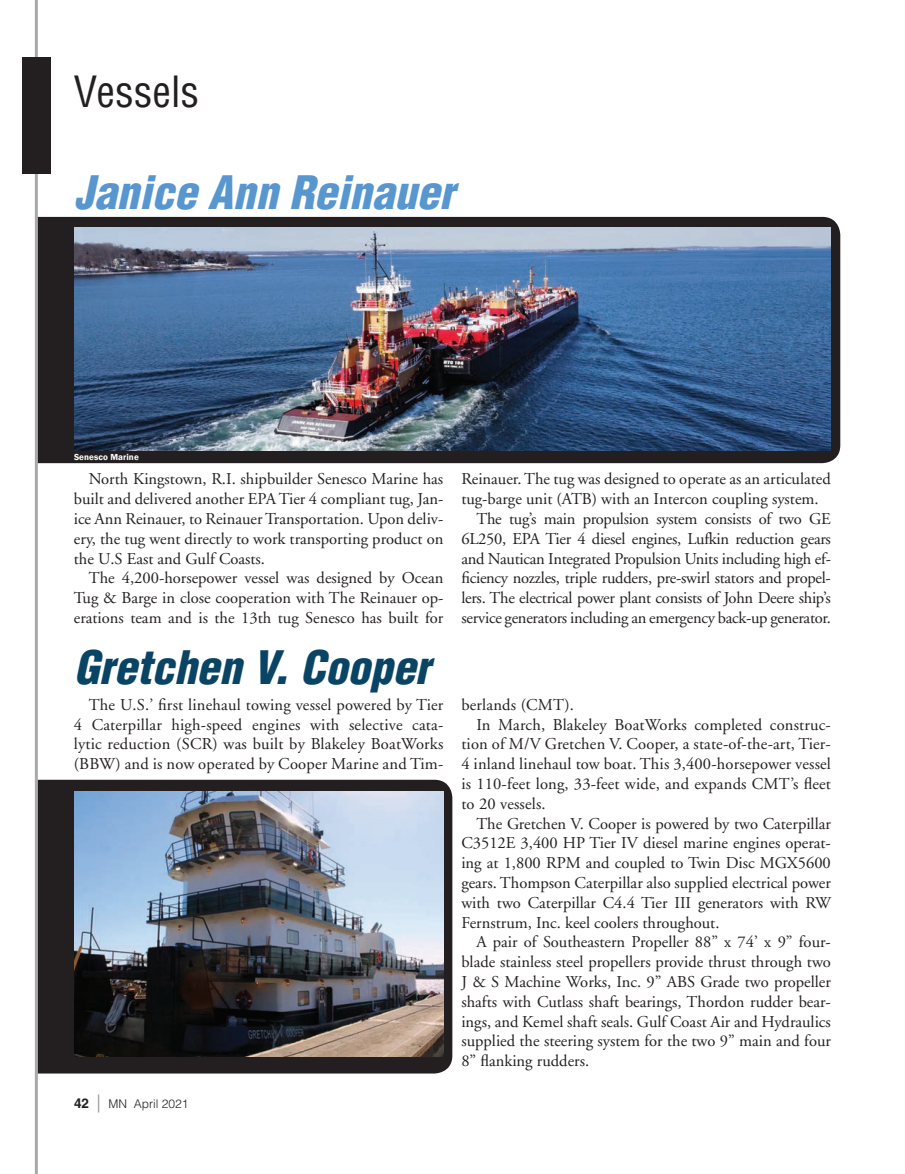
<style>
.page{position:relative;width:905px;height:1174px;background:#fff}
.page>*{position:absolute;margin:0;border:0;box-sizing:border-box;transform-origin:0 0}
.t1{font:italic 900 condensed 45px "Helvetica";color:#5896d0}
.t2{font:italic 900 condensed 45px "Helvetica";color:#0a4464}
.t3{font:condensed 42px "Helvetica";color:#231f20}
.t4{font:16.5px/19.8px "Adobe Garamond";color:#231f20;text-align:justify}
.t5{font:300 12px "Helvetica";color:#231f20}
.t6{font:600 9px "Franklin Gothic";letter-spacing:.01em;color:#fff}
.s1{font-weight:700;font-size:13.5px}
.s2{font-weight:400;font-stretch:condensed;font-size:18px;color:#939598}
</style>
<div class="page">
<hr style="left:35px;top:0;width:3px;height:1174px;background:#a8a9ad">
<div style="left:22px;top:57px;width:29px;height:116px;background:#231f20"></div>
<div style="left:38px;top:217px;width:801px;height:246px;background:#231f20"></div>
<div style="left:38px;top:780px;width:414px;height:294px;background:#231f20"></div>
<img style="left:74px;top:227px;width:756px;height:224px">
<img style="left:74px;top:792px;width:369px;height:265px">
<p class="t3" style="left:74px;top:65px;width:127px">Vessels</p>
<p class="t1" style="left:74px;top:164px;width:382px">Janice Ann Reinauer</p>
<p class="t6" style="left:74px;top:451px;width:66px">Senesco Marine</p>
<p class="t4" style="left:89px;top:470px;width:356px">North Kingstown, R.I. shipbuilder Senesco Marine has</p>
<p class="t4" style="left:74px;top:489px;width:371px">built and delivered another EPA Tier 4 compliant tug, Jan-</p>
<p class="t4" style="left:74px;top:509px;width:371px">ice Ann Reinauer, to Reinauer Transportation. Upon deliv-</p>
<p class="t4" style="left:74px;top:529px;width:371px">ery, the tug went directly to work transporting product on</p>
<p class="t4" style="left:74px;top:549px;width:193px">the U.S East and Gulf Coasts.</p>
<p class="t4" style="left:89px;top:569px;width:356px">The 4,200-horsepower vessel was designed by Ocean</p>
<p class="t4" style="left:74px;top:588px;width:371px">Tug &amp; Barge in close cooperation with The Reinauer op-</p>
<p class="t4" style="left:74px;top:608px;width:371px">erations team and is the 13th tug Senesco has built for</p>
<p class="t2" style="left:74px;top:639px;width:357px">Gretchen V. Cooper</p>
<p class="t4" style="left:461px;top:470px;width:371px">Reinauer. The tug was designed to operate as an articulated</p>
<p class="t4" style="left:461px;top:489px;width:358px">tug-barge unit (ATB) with an Intercon coupling system.</p>
<p class="t4" style="left:476px;top:509px;width:356px">The tug’s main propulsion system consists of two GE</p>
<p class="t4" style="left:461px;top:529px;width:371px">6L250, EPA Tier 4 diesel engines, Lufkin reduction gears</p>
<p class="t4" style="left:461px;top:549px;width:371px">and Nautican Integrated Propulsion Units including high ef-</p>
<p class="t4" style="left:461px;top:569px;width:371px">ficiency nozzles, triple rudders, pre-swirl stators and propel-</p>
<p class="t4" style="left:461px;top:588px;width:371px">lers. The electrical power plant consists of John Deere ship’s</p>
<p class="t4" style="left:461px;top:608px;width:371px">service generators including an emergency back-up generator.</p>
<p class="t4" style="left:74px;top:695px;width:371px;text-indent:15px">The U.S.’ first linehaul towing vessel powered by Tier 4 Caterpillar high-speed engines with selective cata&shy;lytic reduction (SCR) was built by Blakeley BoatWorks (BBW) and is now operated by Cooper Marine and Tim-</p>
<p class="t4" style="left:461px;top:695px;width:114px">berlands (CMT).</p>
<p class="t4" style="left:476px;top:715px;width:356px">In March, Blakeley BoatWorks completed construc-</p>
<p class="t4" style="left:461px;top:735px;width:371px">tion of M/V Gretchen V. Cooper, a state-of-the-art, Tier-</p>
<p class="t4" style="left:461px;top:754px;width:371px">4 inland linehaul tow boat. This 3,400-horsepower vessel</p>
<p class="t4" style="left:461px;top:774px;width:371px">is 110-feet long, 33-feet wide, and expands CMT’s fleet</p>
<p class="t4" style="left:461px;top:794px;width:86px">to 20 vessels.</p>
<p class="t4" style="left:476px;top:814px;width:356px">The Gretchen V. Cooper is powered by two Caterpillar</p>
<p class="t4" style="left:461px;top:834px;width:371px">C3512E 3,400 HP Tier IV diesel marine engines operat-</p>
<p class="t4" style="left:461px;top:853px;width:371px">ing at 1,800 RPM and coupled to Twin Disc MGX5600</p>
<p class="t4" style="left:461px;top:873px;width:371px">gears. Thompson Caterpillar also supplied electrical power</p>
<p class="t4" style="left:461px;top:893px;width:371px">with two Caterpillar C4.4 Tier III generators with RW</p>
<p class="t4" style="left:461px;top:913px;width:259px">Fernstrum, Inc. keel coolers throughout.</p>
<p class="t4" style="left:476px;top:933px;width:356px">A pair of Southeastern Propeller 88” x 74’ x 9” four-</p>
<p class="t4" style="left:461px;top:952px;width:371px">blade stainless steel propellers provide thrust through two</p>
<p class="t4" style="left:461px;top:972px;width:371px">J &amp; S Machine Works, Inc. 9” ABS Grade two propeller</p>
<p class="t4" style="left:461px;top:992px;width:371px">shafts with Cutlass shaft bearings, Thordon rudder bear-</p>
<p class="t4" style="left:461px;top:1012px;width:371px">ings, and Kemel shaft seals. Gulf Coast Air and Hydraulics</p>
<p class="t4" style="left:461px;top:1032px;width:371px">supplied the steering system for the two 9” main and four</p>
<p class="t4" style="left:461px;top:1051px;width:129px">8” flanking rudders.</p>
<p class="t5" style="left:74px;top:1096px;width:116px"><span class="s1">42</span> <span class="s2">|</span> MN April 2021</p>
</div>
